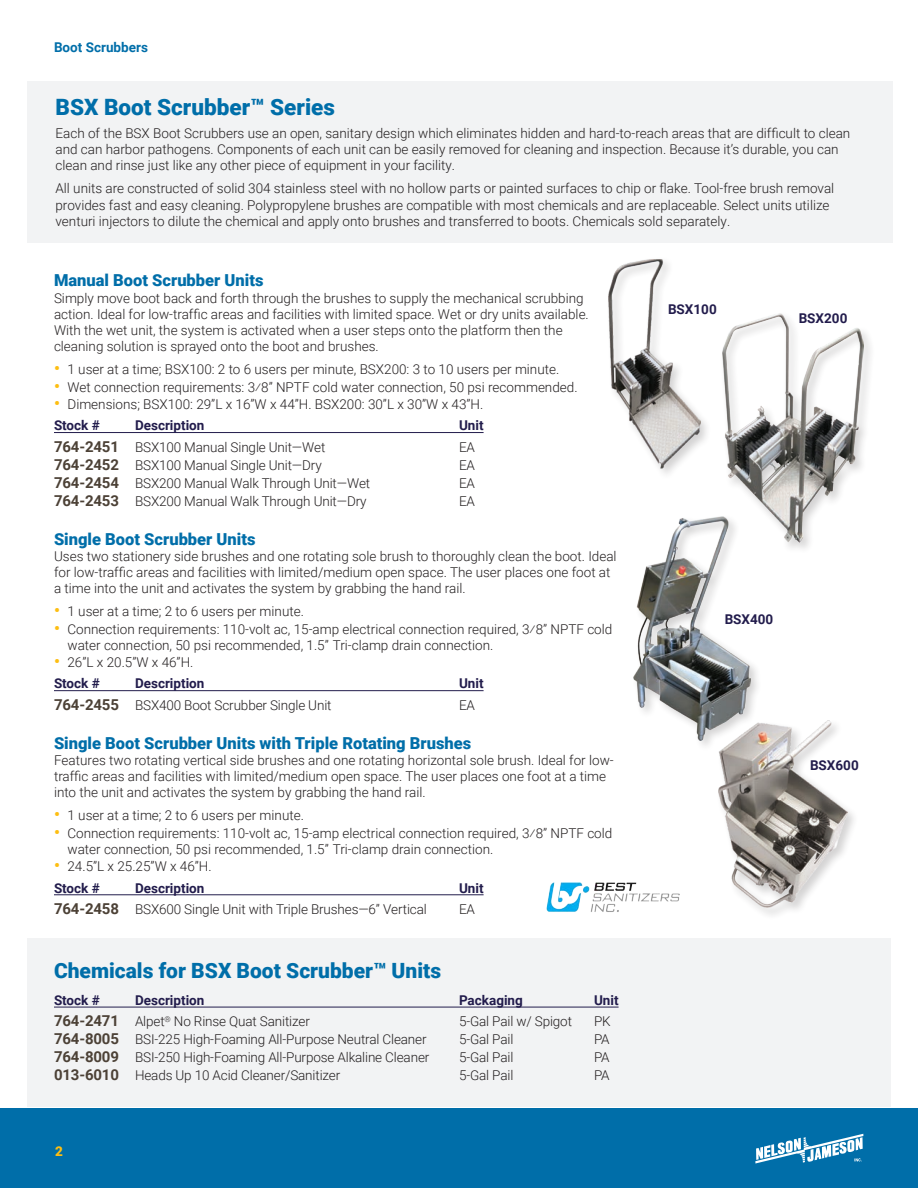
<style>
.page{position:relative;width:918px;height:1188px;background:#fff}
.page>*{position:absolute;margin:0;border:0;box-sizing:border-box;transform-origin:0 0}
.t1{font:900 22.5px "Roboto";color:#006ea9}
.t2{font:900 21px "Roboto";color:#006ea9}
.Product_Heading{font:900 16.5px "Roboto";color:#006ea9}
.Body{font:300 13.5px/16.2px "Roboto";color:#231f20}
.Chart{font:300 13.5px "Roboto";letter-spacing:-.01em;color:#231f20}
.Chart_Heading{font:700 13.5px "Roboto";color:#221c4c}
.Body-2{font:700 13.5px "Roboto";color:#221c4c}
.Body-3{font:700 13.5px "Roboto";color:#006ea9}
.t3{font:900 13.5px "Roboto";color:#fdbe12}
.s1{font-weight:700;font-size:16.5px;color:#fdbe12}
.s2{font-weight:700;font-size:15px;color:#4c4136}
</style>
<div class="page">
<div style="left:0;top:1108px;width:918px;height:80px;background:#006ea9"></div>
<svg style="left:755px;top:1134px;width:108px;height:30px"></svg>
<div style="left:27px;top:939px;width:864px;height:168px;background:#f2f3f4"></div>
<hr style="left:54px;top:1007px;width:565px;height:1px;background:#221c4c">
<hr style="left:54px;top:432px;width:430px;height:1px;background:#221c4c">
<hr style="left:54px;top:690px;width:430px;height:1px;background:#221c4c">
<hr style="left:54px;top:895px;width:430px;height:1px;background:#221c4c">
<img style="left:546px;top:882px;width:134px;height:30px">
<img style="left:718px;top:720px;width:130px;height:188px">
<img style="left:609px;top:259px;width:91px;height:210px">
<div style="left:720px;top:311px;width:156px;height:244px;background:#231f20;opacity:.2"></div>
<img style="left:722px;top:314px;width:142px;height:229px">
<div style="left:631px;top:514px;width:131px;height:238px;background:#231f20;opacity:.2"></div>
<img style="left:634px;top:516px;width:116px;height:224px">
<div style="left:27px;top:81px;width:865px;height:162px;background:#f2f3f4"></div>
<p class="Body-3" style="left:54px;top:38px;width:95px">Boot Scrubbers</p>
<h2 class="t1" style="left:56px;top:91px;width:281px">BSX Boot Scrubber™ Series</h2>
<p class="Body" style="left:56px;top:125px;width:796px">Each of the BSX Boot Scrubbers use an open, sanitary design which eliminates hidden and hard-to-reach areas that are difficult to clean and can harbor pathogens. Components of each unit can be easily removed for cleaning and inspection. Because it’s durable, you can clean and rinse just like any other piece of equipment in your facility.</p>
<p class="Body" style="left:56px;top:180px;width:780px">All units are constructed of solid 304 stainless steel with no hollow parts or painted surfaces to chip or flake. Tool-free brush removal provides fast and easy cleaning. Polypropylene brushes are compatible with most chemicals and are replaceable. Select units utilize venturi injectors to dilute the chemical and apply onto brushes and transferred to boots. Chemicals sold separately.</p>
<p class="Product_Heading" style="left:54px;top:269px;width:211px">Manual Boot Scrubber Units</p>
<p class="Body" style="left:54px;top:289px;width:536px">Simply move boot back and forth through the brushes to supply the mechanical scrubbing action. Ideal for low-traffic areas and facilities with limited space. Wet or dry units available.<br>With the wet unit, the system is activated when a user steps onto the platform then the cleaning solution is sprayed onto the boot and brushes.</p>
<p class="Body" style="left:54px;top:361px;width:507px"><span class="s1">•</span> 1 user at a time; BSX100: 2 to 6 users per minute, BSX200: 3 to 10 users per minute.</p>
<p class="Body" style="left:54px;top:378px;width:525px"><span class="s1">•</span> Wet connection requirements: 3/8” NPTF cold water connection, 50 psi recommended.</p>
<p class="Body" style="left:54px;top:396px;width:431px"><span class="s1">•</span> Dimensions; BSX100: 29”L x 16”W x 44”H. BSX200: 30”L x 30”W x 43”H.</p>
<p class="Chart_Heading" style="left:54px;top:416px;width:47px">Stock #</p>
<p class="Chart_Heading" style="left:135px;top:416px;width:71px">Description</p>
<p class="Chart_Heading" style="left:459px;top:416px;width:26px">Unit</p>
<p class="Chart" style="left:54px;top:438px;width:273px"><span class="s2">764-2451</span> BSX100 Manual Single Unit—Wet</p>
<p class="Chart" style="left:459px;top:438px;width:17px">EA</p>
<p class="Chart" style="left:54px;top:456px;width:269px"><span class="s2">764-2452</span> BSX100 Manual Single Unit—Dry</p>
<p class="Chart" style="left:459px;top:456px;width:17px">EA</p>
<p class="Chart" style="left:54px;top:474px;width:318px"><span class="s2">764-2454</span> BSX200 Manual Walk Through Unit—Wet</p>
<p class="Chart" style="left:459px;top:474px;width:17px">EA</p>
<p class="Chart" style="left:54px;top:492px;width:314px"><span class="s2">764-2453</span> BSX200 Manual Walk Through Unit—Dry</p>
<p class="Chart" style="left:459px;top:492px;width:17px">EA</p>
<p class="Product_Heading" style="left:54px;top:527px;width:203px">Single Boot Scrubber Units</p>
<p class="Body" style="left:54px;top:547px;width:564px">Uses two stationery side brushes and one rotating sole brush to thoroughly clean the boot. Ideal for low-traffic areas and facilities with limited/medium open space. The user places one foot at a time into the unit and activates the system by grabbing the hand rail.</p>
<p class="Body" style="left:54px;top:603px;width:251px"><span class="s1">•</span> 1 user at a time; 2 to 6 users per minute.</p>
<p class="Body" style="left:68px;top:620px;width:546px;text-indent:-14px"><span class="s1">•</span> Connection requirements: 110-volt ac, 15-amp electrical connection required, 3/8” NPTF cold water connection, 50 psi recommended, 1.5” Tri-clamp drain connection.</p>
<p class="Body" style="left:54px;top:654px;width:141px"><span class="s1">•</span> 26”L x 20.5”W x 46”H.</p>
<p class="Chart_Heading" style="left:54px;top:674px;width:47px">Stock #</p>
<p class="Chart_Heading" style="left:135px;top:674px;width:71px">Description</p>
<p class="Chart_Heading" style="left:459px;top:674px;width:26px">Unit</p>
<p class="Chart" style="left:54px;top:696px;width:279px"><span class="s2">764-2455</span> BSX400 Boot Scrubber Single Unit</p>
<p class="Chart" style="left:459px;top:696px;width:17px">EA</p>
<p class="Product_Heading" style="left:54px;top:731px;width:419px">Single Boot Scrubber Units with Triple Rotating Brushes</p>
<p class="Body" style="left:54px;top:751px;width:561px">Features two rotating vertical side brushes and one rotating horizontal sole brush. Ideal for low&shy;traffic areas and facilities with limited/medium open space. The user places one foot at a time into the unit and activates the system by grabbing the hand rail.</p>
<p class="Body" style="left:54px;top:807px;width:251px"><span class="s1">•</span> 1 user at a time; 2 to 6 users per minute.</p>
<p class="Body" style="left:68px;top:824px;width:546px;text-indent:-14px"><span class="s1">•</span> Connection requirements: 110-volt ac, 15-amp electrical connection required, 3/8” NPTF cold water connection, 50 psi recommended, 1.5” Tri-clamp drain connection.</p>
<p class="Body" style="left:54px;top:858px;width:159px"><span class="s1">•</span> 24.5”L x 25.25”W x 46”H.</p>
<p class="Chart_Heading" style="left:54px;top:878px;width:47px">Stock #</p>
<p class="Chart_Heading" style="left:135px;top:878px;width:71px">Description</p>
<p class="Chart_Heading" style="left:459px;top:878px;width:26px">Unit</p>
<p class="Chart" style="left:54px;top:900px;width:374px"><span class="s2">764-2458</span> BSX600 Single Unit with Triple Brushes—6” Vertical</p>
<p class="Chart" style="left:459px;top:900px;width:17px">EA</p>
<h2 class="t2" style="left:54px;top:956px;width:389px">Chemicals for BSX Boot Scrubber™ Units</h2>
<p class="Chart_Heading" style="left:54px;top:991px;width:47px">Stock #</p>
<p class="Chart_Heading" style="left:135px;top:991px;width:71px">Description</p>
<p class="Chart_Heading" style="left:459px;top:991px;width:65px">Packaging</p>
<p class="Chart_Heading" style="left:594px;top:991px;width:26px">Unit</p>
<p class="Chart" style="left:54px;top:1012px;width:258px"><span class="s2">764-2471</span> Alpet<sup>®</sup> No Rinse Quat Sanitizer</p>
<p class="Chart" style="left:459px;top:1012px;width:115px">5-Gal Pail w/ Spigot</p>
<p class="Chart" style="left:594px;top:1012px;width:18px">PK</p>
<p class="Chart" style="left:54px;top:1030px;width:374px"><span class="s2">764-8005</span> BSI-225 High-Foaming All-Purpose Neutral Cleaner</p>
<p class="Chart" style="left:459px;top:1030px;width:56px">5-Gal Pail</p>
<p class="Chart" style="left:594px;top:1030px;width:17px">PA</p>
<p class="Chart" style="left:54px;top:1048px;width:377px"><span class="s2">764-8009</span> BSI-250 High-Foaming All-Purpose Alkaline Cleaner</p>
<p class="Chart" style="left:459px;top:1048px;width:56px">5-Gal Pail</p>
<p class="Chart" style="left:594px;top:1048px;width:17px">PA</p>
<p class="Chart" style="left:54px;top:1066px;width:288px"><span class="s2">013-6010</span> Heads Up 10 Acid Cleaner/Sanitizer</p>
<p class="Chart" style="left:459px;top:1066px;width:56px">5-Gal Pail</p>
<p class="Chart" style="left:594px;top:1066px;width:17px">PA</p>
<p class="t3" style="left:55px;top:1142px;width:9px">2</p>
<p class="Body-2" style="left:668px;top:300px;width:50px">BSX100</p>
<p class="Body-2" style="left:799px;top:309px;width:50px">BSX200</p>
<p class="Body-2" style="left:725px;top:609px;width:50px">BSX400</p>
<p class="Body-2" style="left:810px;top:756px;width:50px">BSX600</p>
</div>
